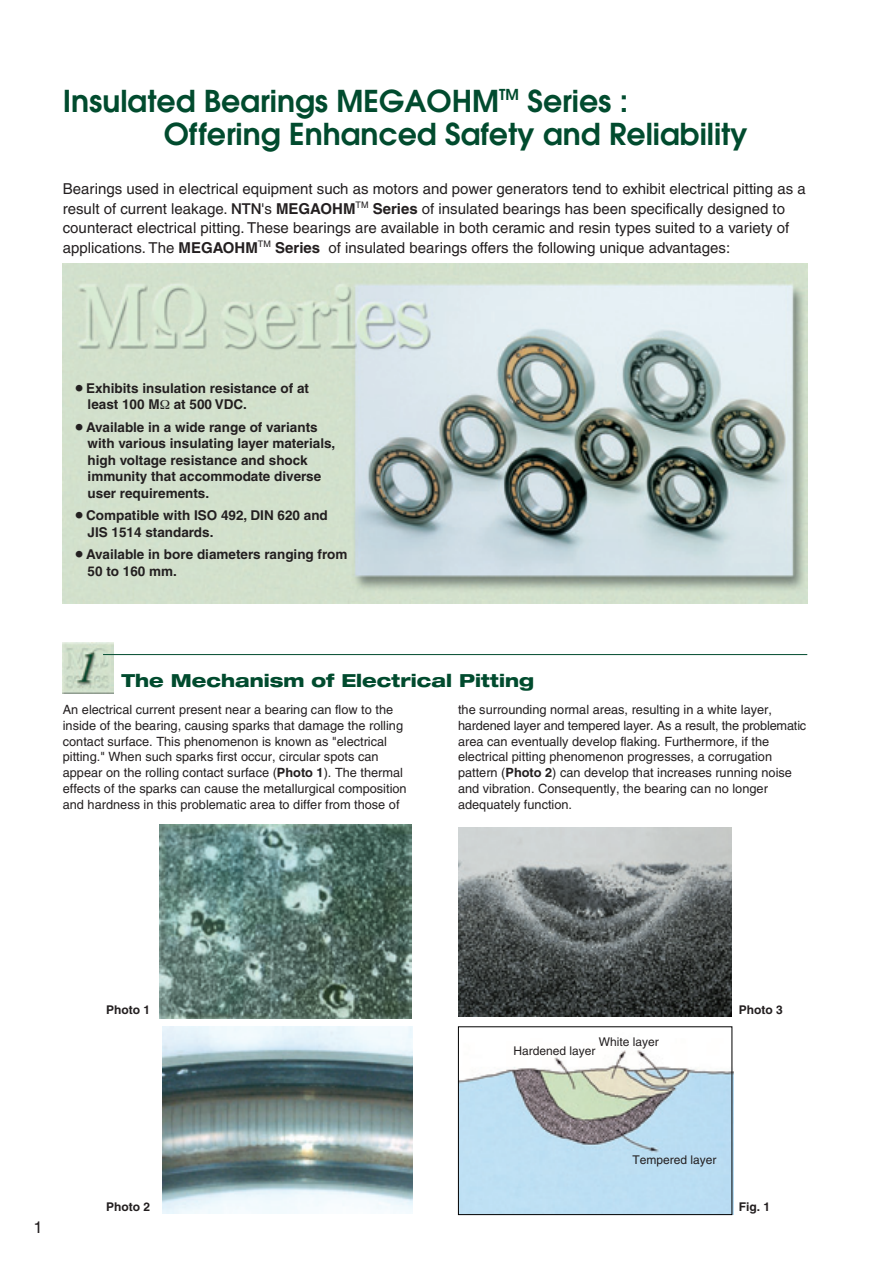
<style>
.page{position:relative;width:893px;height:1262px;background:#fff}
.page>*{position:absolute;margin:0;border:0;box-sizing:border-box;transform-origin:0 0}
.t1{font:600 30px/33px "Avant Garde";color:#014b2e}
.t2{font:800 expanded 18px "Helvetica Neue";color:#014b2e}
.t3{font:16.5px "Helvetica";color:#231f20}
.t4{font:15px/19.5px "Helvetica";color:#231f20}
.t5{font:700 13.5px/16.5px "Helvetica";color:#231f20}
.t6{font:12.75px/15.8px "Helvetica";color:#231f20}
.t7{font:12px "Helvetica";color:#231f20}
.t8{font:700 12px "Helvetica";color:#231f20}
.s1{font-family:"Helvetica Neue";font-weight:500}
.s2{font-weight:700}
</style>
<div class="page">
<img style="left:63px;top:263px;width:744px;height:340px">
<img style="left:63px;top:642px;width:51px;height:51px">
<hr style="left:103px;top:654px;width:704px;height:1px;background:#014b2e">
<img style="left:159px;top:824px;width:253px;height:194px">
<img style="left:162px;top:1026px;width:251px;height:187px">
<img style="left:460px;top:1031px;width:273px;height:183px">
<img style="left:458px;top:827px;width:274px;height:190px">
<svg style="left:160px;top:400px;width:9px;height:9px"></svg>
<h1 class="t1" style="left:164px;top:87px;width:585px;text-indent:-101px">Insulated Bearings MEGAOHM<sup>TM</sup> Series :<br>Offering Enhanced Safety and Reliability</h1>
<p class="t4" style="left:63px;top:181px;width:744px">Bearings used in electrical equipment such as motors and power generators tend to exhibit electrical pitting as a result of current leakage. <span class="s1">NTN</span>'s <span class="s2">MEGAOHM</span><sup>TM</sup> <span class="s2">Series</span> of insulated bearings has been specifically designed to counteract electrical pitting. These bearings are available in both ceramic and resin types suited to a variety of applications. The <span class="s2">MEGAOHM</span><sup>TM</sup> <span class="s2">Series</span> of insulated bearings offers the following unique advantages:</p>
<p class="t5" style="left:88px;top:381px;width:223px;text-indent:-15px">○Exhibits insulation resistance of at least 100 M at 500 VDC.</p>
<p class="t5" style="left:88px;top:420px;width:249px;text-indent:-15px">○Available in a wide range of variants with various insulating layer materials, high voltage resistance and shock immunity that accommodate diverse user requirements.</p>
<p class="t5" style="left:88px;top:508px;width:242px;text-indent:-15px">○Compatible with ISO 492, DIN 620 and<br>JIS 1514 standards.</p>
<p class="t5" style="left:88px;top:547px;width:261px;text-indent:-15px">○Available in bore diameters ranging from<br>50 to 160 mm.</p>
<h2 class="t2" style="left:122px;top:674px;width:414px">The Mechanism of Electrical Pitting</h2>
<p class="t6" style="left:63px;top:703px;width:345px">An electrical current present near a bearing can flow to the inside of the bearing, causing sparks that damage the rolling contact surface. This phenomenon is known as "electrical pitting." When such sparks first occur, circular spots can appear on the rolling contact surface (<span class="s2">Photo 1</span>). The thermal effects of the sparks can cause the metallurgical composition and hardness in this problematic area to differ from those of</p>
<p class="t6" style="left:458px;top:703px;width:350px">the surrounding normal areas, resulting in a white layer, hardened layer and tempered layer. As a result, the problematic area can eventually develop flaking. Furthermore, if the electrical pitting phenomenon progresses, a corrugation pattern (<span class="s2">Photo 2</span>) can develop that increases running noise and vibration. Consequently, the bearing can no longer adequately function.</p>
<p class="t8" style="left:106px;top:1005px;width:46px">Photo 1</p>
<p class="t3" style="left:33px;top:1220px;width:11px">1</p>
<p class="t8" style="left:106px;top:1202px;width:46px">Photo 2</p>
<p class="t7" style="left:598px;top:1037px;width:62px">White layer</p>
<p class="t7" style="left:513px;top:1046px;width:84px">Hardened layer</p>
<p class="t8" style="left:738px;top:1005px;width:46px">Photo 3</p>
<p class="t7" style="left:632px;top:1155px;width:86px">Tempered layer</p>
<p class="t8" style="left:738px;top:1202px;width:33px">Fig. 1</p>
</div>
